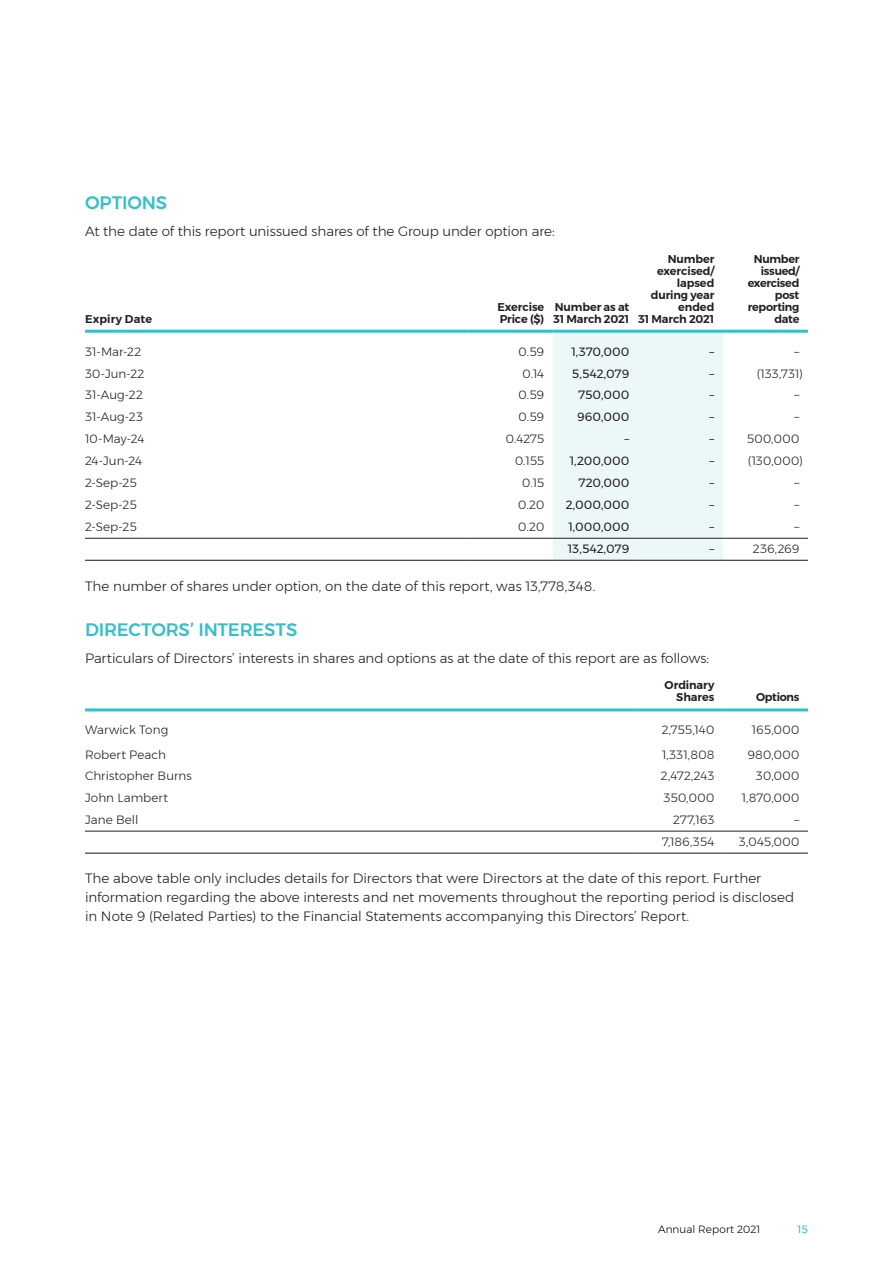
<style>
.page{position:relative;width:893px;height:1263px;background:#fff}
.page>*{position:absolute;margin:0;border:0;box-sizing:border-box;transform-origin:0 0}
.t1{font:500 18px "Montserrat";letter-spacing:-.01em;color:#33c0c9}
.t2{font:300 13.5px/18.8px "Montserrat";letter-spacing:-.005em;color:#231f20}
.t3{font:300 12px "Montserrat";letter-spacing:.005em;color:#231f20}
.t4{font:12px "Montserrat";letter-spacing:.01em;color:#231f20}
.t5{font:600 11.25px/12px "Montserrat";letter-spacing:-.015em;color:#231f20;text-align:right}
.t6{font:600 11.25px "Montserrat";letter-spacing:.01em;color:#231f20}
.t7{font:300 10.5px "Montserrat";letter-spacing:.005em;color:#040503}
.t8{font:10.5px "Montserrat";color:#33c0c9}
</style>
<div class="page">
<div style="left:553px;top:333px;width:170px;height:227px;background:#ecf7f8"></div>
<hr style="left:85px;top:330px;width:383px;height:3px;background:#33c0c9">
<hr style="left:468px;top:330px;width:85px;height:3px;background:#33c0c9">
<hr style="left:553px;top:330px;width:85px;height:3px;background:#33c0c9">
<hr style="left:638px;top:330px;width:85px;height:3px;background:#33c0c9">
<hr style="left:723px;top:330px;width:85px;height:3px;background:#33c0c9">
<hr style="left:85px;top:538px;width:383px;height:1px;background:#231f20">
<hr style="left:468px;top:538px;width:85px;height:1px;background:#231f20">
<hr style="left:553px;top:538px;width:85px;height:1px;background:#231f20">
<hr style="left:638px;top:538px;width:85px;height:1px;background:#231f20">
<hr style="left:723px;top:538px;width:85px;height:1px;background:#231f20">
<hr style="left:85px;top:560px;width:383px;height:1px;background:#231f20">
<hr style="left:468px;top:560px;width:85px;height:1px;background:#231f20">
<hr style="left:553px;top:560px;width:85px;height:1px;background:#231f20">
<hr style="left:638px;top:560px;width:85px;height:1px;background:#231f20">
<hr style="left:723px;top:560px;width:85px;height:1px;background:#231f20">
<hr style="left:85px;top:708px;width:553px;height:3px;background:#33c0c9">
<hr style="left:638px;top:708px;width:85px;height:3px;background:#33c0c9">
<hr style="left:723px;top:708px;width:85px;height:3px;background:#33c0c9">
<hr style="left:85px;top:831px;width:553px;height:1px;background:#231f20">
<hr style="left:638px;top:831px;width:85px;height:1px;background:#231f20">
<hr style="left:723px;top:831px;width:85px;height:1px;background:#231f20">
<hr style="left:85px;top:853px;width:553px;height:1px;background:#231f20">
<hr style="left:638px;top:853px;width:85px;height:1px;background:#231f20">
<hr style="left:723px;top:853px;width:85px;height:1px;background:#231f20">
<h1 class="t1" style="left:85px;top:188px;width:84px">OPTIONS</h1>
<p class="t2" style="left:85px;top:222px;width:471px">At the date of this report unissued shares of the Group under option are:</p>
<p class="t6" style="left:85px;top:310px;width:69px">Expiry Date</p>
<p class="t5" style="left:497px;top:301px;width:48px;text-align:left">Exercise<br>Price ($)</p>
<p class="t5" style="left:553px;top:301px;width:78px;text-align:left">Number as at<br>31 March 2021</p>
<p class="t5" style="left:638px;top:253px;width:78px">Number exercised/ lapsed during year ended<br>31 March 2021</p>
<p class="t5" style="left:748px;top:253px;width:53px">Number issued/ exercised post reporting date</p>
<p class="t3" style="left:85px;top:342px;width:58px">31-Mar-22</p>
<p class="t3" style="left:518px;top:342px;width:28px">0.59</p>
<p class="t4" style="left:571px;top:342px;width:59px">1,370,000</p>
<p class="t4" style="left:709px;top:342px;width:6px">–</p>
<p class="t3" style="left:795px;top:342px;width:6px">–</p>
<p class="t3" style="left:85px;top:365px;width:61px">30-Jun-22</p>
<p class="t3" style="left:522px;top:365px;width:24px">0.14</p>
<p class="t4" style="left:572px;top:364px;width:59px">5,542,079</p>
<p class="t4" style="left:709px;top:364px;width:6px">–</p>
<p class="t3" style="left:757px;top:365px;width:48px">(133,731)</p>
<p class="t3" style="left:85px;top:386px;width:59px">31-Aug-22</p>
<p class="t3" style="left:518px;top:386px;width:28px">0.59</p>
<p class="t4" style="left:578px;top:386px;width:52px">750,000</p>
<p class="t4" style="left:709px;top:386px;width:6px">–</p>
<p class="t3" style="left:795px;top:386px;width:6px">–</p>
<p class="t3" style="left:85px;top:408px;width:60px">31-Aug-23</p>
<p class="t3" style="left:518px;top:408px;width:28px">0.59</p>
<p class="t4" style="left:577px;top:408px;width:54px">960,000</p>
<p class="t4" style="left:709px;top:408px;width:6px">–</p>
<p class="t3" style="left:795px;top:408px;width:6px">–</p>
<p class="t3" style="left:85px;top:430px;width:61px">10-May-24</p>
<p class="t3" style="left:506px;top:430px;width:40px">0.4275</p>
<p class="t4" style="left:624px;top:430px;width:6px">–</p>
<p class="t4" style="left:709px;top:430px;width:6px">–</p>
<p class="t3" style="left:747px;top:430px;width:54px">500,000</p>
<p class="t3" style="left:85px;top:452px;width:59px">24-Jun-24</p>
<p class="t3" style="left:515px;top:452px;width:31px">0.155</p>
<p class="t4" style="left:570px;top:452px;width:61px">1,200,000</p>
<p class="t4" style="left:709px;top:452px;width:6px">–</p>
<p class="t3" style="left:748px;top:452px;width:57px">(130,000)</p>
<p class="t3" style="left:85px;top:474px;width:53px">2-Sep-25</p>
<p class="t3" style="left:522px;top:474px;width:24px">0.15</p>
<p class="t4" style="left:579px;top:474px;width:52px">720,000</p>
<p class="t4" style="left:709px;top:474px;width:6px">–</p>
<p class="t3" style="left:795px;top:474px;width:6px">–</p>
<p class="t3" style="left:85px;top:496px;width:53px">2-Sep-25</p>
<p class="t3" style="left:518px;top:496px;width:28px">0.20</p>
<p class="t4" style="left:566px;top:496px;width:65px">2,000,000</p>
<p class="t4" style="left:709px;top:496px;width:6px">–</p>
<p class="t3" style="left:795px;top:496px;width:6px">–</p>
<p class="t3" style="left:85px;top:518px;width:53px">2-Sep-25</p>
<p class="t3" style="left:518px;top:518px;width:28px">0.20</p>
<p class="t4" style="left:568px;top:518px;width:62px">1,000,000</p>
<p class="t4" style="left:709px;top:518px;width:6px">–</p>
<p class="t3" style="left:795px;top:518px;width:6px">–</p>
<p class="t4" style="left:568px;top:540px;width:63px">13,542,079</p>
<p class="t4" style="left:709px;top:540px;width:6px">–</p>
<p class="t3" style="left:753px;top:540px;width:48px">236,269</p>
<p class="t2" style="left:85px;top:576px;width:512px">The number of shares under option, on the date of this report, was 13,778,348.</p>
<h1 class="t1" style="left:85px;top:615px;width:214px">DIRECTORS’ INTERESTS</h1>
<p class="t2" style="left:85px;top:648px;width:625px">Particulars of Directors’ interests in shares and options as at the date of this report are as follows:</p>
<p class="t5" style="left:665px;top:679px;width:51px">Ordinary<br>Shares</p>
<p class="t5" style="left:756px;top:691px;width:45px">Options</p>
<p class="t3" style="left:85px;top:721px;width:85px">Warwick Tong</p>
<p class="t3" style="left:662px;top:721px;width:54px">2,755,140</p>
<p class="t3" style="left:752px;top:721px;width:49px">165,000</p>
<p class="t3" style="left:85px;top:745px;width:83px">Robert Peach</p>
<p class="t3" style="left:662px;top:745px;width:54px">1,331,808</p>
<p class="t3" style="left:747px;top:745px;width:54px">980,000</p>
<p class="t3" style="left:85px;top:767px;width:108px">Christopher Burns</p>
<p class="t3" style="left:661px;top:767px;width:55px">2,472,243</p>
<p class="t3" style="left:756px;top:767px;width:45px">30,000</p>
<p class="t3" style="left:85px;top:789px;width:85px">John Lambert</p>
<p class="t3" style="left:664px;top:789px;width:52px">350,000</p>
<p class="t3" style="left:742px;top:789px;width:59px">1,870,000</p>
<p class="t3" style="left:85px;top:811px;width:55px">Jane Bell</p>
<p class="t3" style="left:673px;top:811px;width:43px">277,163</p>
<p class="t3" style="left:795px;top:811px;width:6px">–</p>
<p class="t3" style="left:662px;top:833px;width:54px">7,186,354</p>
<p class="t3" style="left:739px;top:833px;width:62px">3,045,000</p>
<p class="t2" style="left:85px;top:869px;width:711px">The above table only includes details for Directors that were Directors at the date of this report. Further information regarding the above interests and net movements throughout the reporting period is disclosed in Note 9 (Related Parties) to the Financial Statements accompanying this Directors’ Report.</p>
<p class="t7" style="left:658px;top:1221px;width:104px">Annual Report 2021</p>
<p class="t8" style="left:798px;top:1221px;width:12px">15</p>
</div>
